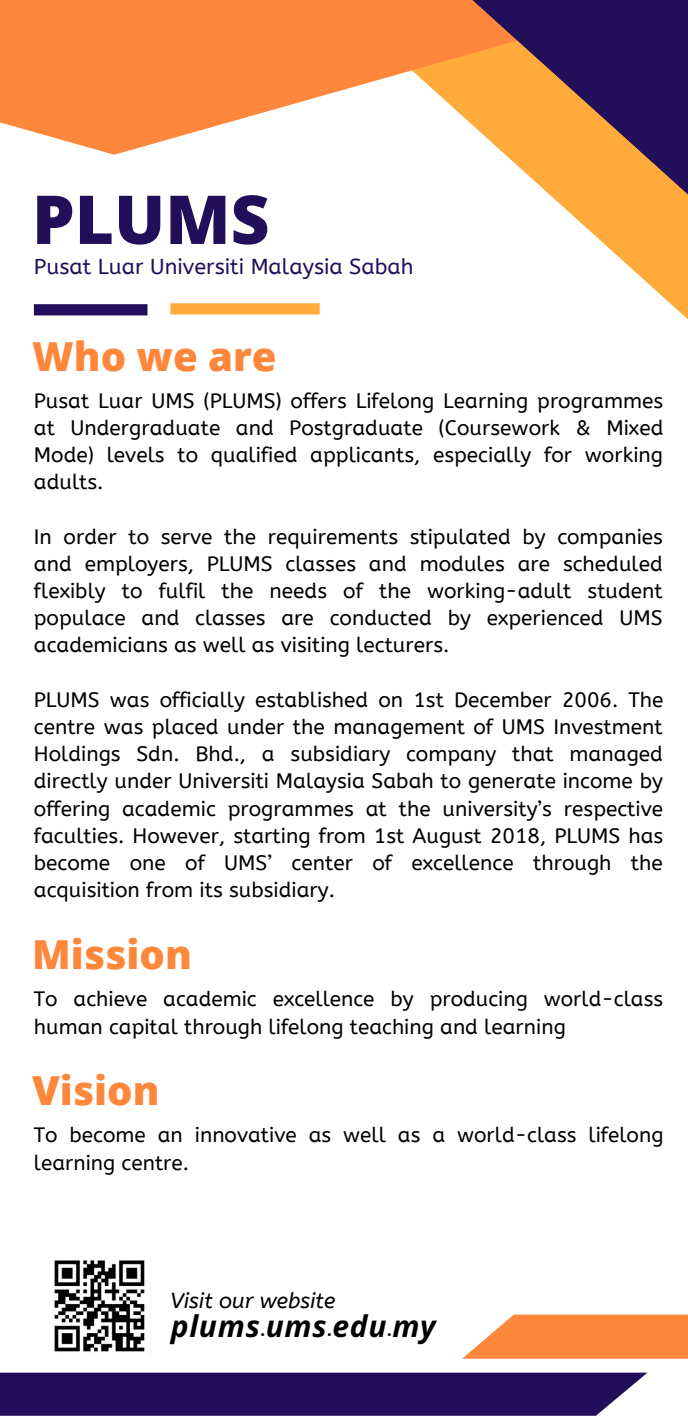
<style>
.page{position:relative;width:688px;height:1427px;background:#fff}
.page>*{position:absolute;margin:0;border:0;box-sizing:border-box;transform-origin:0 0}
.t1{font:800 67.5px "Open Sans";color:#220f59}
.t2{font:800 40px "Open Sans";color:#ff873b}
.t3{font:italic 700 30px "Noto Sans";letter-spacing:.025em;color:#000}
.t4{font:21.5px "A Bee Zee";color:#220f59}
.t5{font:italic 21.5px "A Bee Zee";color:#000}
.t6{font:20.88px/27.2px "A Bee Zee";color:#000;text-align:justify}
.t7{font:20.75px/28.1px "A Bee Zee";color:#000}
.s1{font-family:"Moloko";font-weight:400;font-style:normal}
</style>
<div class="page">
<svg style="left:0;top:0;width:344px;height:155px;fill:#ff873b"></svg>
<svg style="left:344px;top:0;width:343px;height:319px"></svg>
<div style="left:34px;top:304px;width:113px;height:11px;background:#220f59"></div>
<div style="left:170px;top:303px;width:149px;height:11px;background:#ffab3b"></div>
<div style="left:0;top:1373px;width:647px;height:43px;background:#220f59"></div>
<svg style="left:462px;top:1315px;width:225px;height:44px;background:#ff9552"></svg>
<img style="left:54px;top:1260px;width:91px;height:92px">
<h1 class="t1" style="left:32px;top:172px;width:239px">PLUMS</h1>
<p class="t4" style="left:34px;top:255px;width:381px">Pusat Luar Universiti Malaysia Sabah</p>
<h2 class="t2" style="left:32px;top:328px;width:246px">Who we are</h2>
<p class="t6" style="left:34px;top:387px;width:630px">Pusat Luar UMS (PLUMS) offers Lifelong Learning programmes at Undergraduate and Postgraduate (Coursework &amp; Mixed Mode) levels to qualified applicants, especially for working adults.</p>
<p class="t6" style="left:34px;top:523px;width:630px">In order to serve the requirements stipulated by companies and employers, PLUMS classes and modules are scheduled flexibly to fulfil the needs of the working-adult student populace and classes are conducted by experienced UMS academicians as well as visiting lecturers.</p>
<p class="t6" style="left:34px;top:686px;width:630px">PLUMS was officially established on 1st December 2006. The centre was placed under the management of UMS Investment Holdings Sdn. Bhd., a subsidiary company that managed directly under Universiti Malaysia Sabah to generate income by offering academic programmes at the university’s respective faculties. However, starting from 1st August 2018, PLUMS has become one of UMS’ center of excellence through the acquisition from its subsidiary.</p>
<h2 class="t2" style="left:32px;top:926px;width:161px">Mission</h2>
<p class="t7" style="left:34px;top:985px;width:630px">To achieve academic excellence by producing world-class human capital through lifelong teaching and learning</p>
<h2 class="t2" style="left:32px;top:1062px;width:129px">Vision</h2>
<p class="t7" style="left:34px;top:1121px;width:630px">To become an innovative as well as a world-class lifelong learning centre.</p>
<p class="t5" style="left:170px;top:1288px;width:166px">Visit our website</p>
<h3 class="t3" style="left:171px;top:1305px;width:266px">plums<span class="s1">.</span>ums<span class="s1">.</span>edu<span class="s1">.</span>my</h3>
</div>
